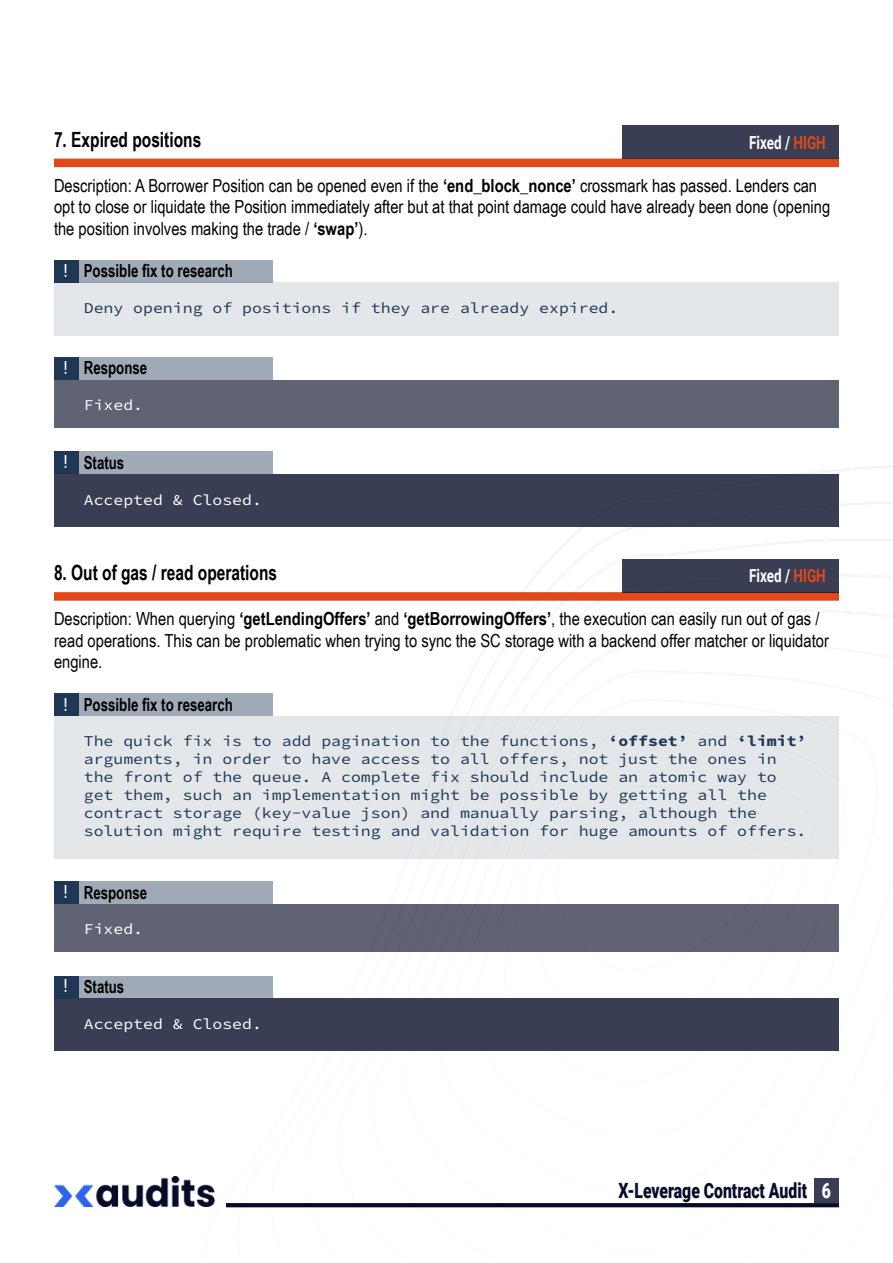
<style>
.page{position:relative;width:893px;height:1263px;background:#fff}
.page>*{position:absolute;margin:0;border:0;box-sizing:border-box;transform-origin:0 0}
.t1{font:700 21px "Arial Narrow";color:#000;scale:.9 1}
.t2{font:900 21px "Roboto";color:#060b27;scale:.75 1}
.t3{font:900 21px "Roboto";color:#fff;scale:.75 1}
.t4{font:18px/21.6px "Arial Narrow";color:#000}
.t5{font:700 18px "Arial Narrow";color:#000;scale:.9 1}
.t6{font:700 18px "Roboto";color:#fff;scale:.75 1}
.t7{font:500 18px "Roboto";color:#fff;scale:.75 1}
.t8{font:15px/18px "Source Code Variable";color:#1e3754;scale:1.1 1}
.t9{font:15px "Source Code Variable";color:#fff;scale:1.1 1}
.s1{color:#e1491a}
.s2{font-weight:700}
</style>
<div class="page">
<img style="left:203px;top:464px;width:690px;height:744px">
<div style="left:814px;top:1178px;width:25px;height:25px;background:#3a3e54"></div>
<img style="left:54px;top:1176px;width:160px;height:30px">
<svg style="left:226px;top:1203px;width:613px;height:4px;background:#0a0f2a"></svg>
<div style="left:54px;top:716px;width:785px;height:142px;background:#e4e7ea"></div>
<div style="left:54px;top:693px;width:24px;height:23px;background:#1d3754"></div>
<div style="left:78px;top:693px;width:194px;height:23px;background:#a0abb7"></div>
<div style="left:54px;top:592px;width:785px;height:9px;background:#e1491a"></div>
<div style="left:622px;top:559px;width:217px;height:33px;background:#3a3e54"></div>
<div style="left:54px;top:282px;width:785px;height:53px;background:#e4e7ea"></div>
<div style="left:54px;top:260px;width:24px;height:22px;background:#1d3754"></div>
<div style="left:78px;top:260px;width:194px;height:22px;background:#a0abb7"></div>
<div style="left:54px;top:159px;width:785px;height:8px;background:#e1491a"></div>
<div style="left:622px;top:125px;width:217px;height:34px;background:#3a3e54"></div>
<div style="left:54px;top:380px;width:785px;height:48px;background:#5f6374"></div>
<div style="left:54px;top:357px;width:24px;height:23px;background:#1d3754"></div>
<div style="left:78px;top:357px;width:194px;height:23px;background:#a0abb7"></div>
<div style="left:54px;top:904px;width:785px;height:48px;background:#5f6374"></div>
<div style="left:54px;top:881px;width:24px;height:23px;background:#1d3754"></div>
<div style="left:78px;top:881px;width:194px;height:23px;background:#a0abb7"></div>
<div style="left:54px;top:474px;width:785px;height:52px;background:#3a3e54"></div>
<div style="left:54px;top:452px;width:24px;height:22px;background:#1d3754"></div>
<div style="left:78px;top:452px;width:194px;height:22px;background:#a0abb7"></div>
<div style="left:54px;top:998px;width:785px;height:53px;background:#3a3e54"></div>
<div style="left:54px;top:976px;width:24px;height:22px;background:#1d3754"></div>
<div style="left:78px;top:976px;width:194px;height:22px;background:#a0abb7"></div>
<p class="t1" style="left:54px;top:123px;width:165px">7. Expired positions</p>
<p class="t6" style="left:749px;top:130px;width:104px">Fixed / <span class="s1">HIGH</span></p>
<p class="t4" style="left:54px;top:174px;width:778px">Description: A Borrower Position can be opened even if the <span class="s2">‘end_block_nonce’</span> crossmark has passed. Lenders can opt to close or liquidate the Position immediately after but at that point damage could have already been done (opening the position involves making the trade / <span class="s2">‘swap’</span>).</p>
<p class="t7" style="left:64px;top:258px;width:6px">!</p>
<p class="t5" style="left:84px;top:257px;width:167px">Possible fix to research</p>
<p class="t8" style="left:84px;top:299px;width:488px">Deny opening of positions if they are already expired.</p>
<p class="t7" style="left:64px;top:355px;width:6px">!</p>
<p class="t5" style="left:84px;top:354px;width:72px">Response</p>
<p class="t9" style="left:84px;top:394px;width:56px">Fixed.</p>
<p class="t7" style="left:64px;top:449px;width:6px">!</p>
<p class="t5" style="left:84px;top:449px;width:47px">Status</p>
<p class="t9" style="left:84px;top:489px;width:164px">Accepted &amp; Closed.</p>
<p class="t1" style="left:54px;top:557px;width:249px">8. Out of gas / read operations</p>
<p class="t6" style="left:749px;top:563px;width:104px">Fixed / <span class="s1">HIGH</span></p>
<p class="t4" style="left:54px;top:607px;width:776px">Description: When querying <span class="s2">‘getLendingOffers’</span> and <span class="s2">‘getBorrowingOffers’</span>, the execution can easily run out of gas / read operations. This can be problematic when trying to sync the SC storage with a backend offer matcher or liquidator engine.</p>
<p class="t7" style="left:64px;top:691px;width:6px">!</p>
<p class="t5" style="left:84px;top:691px;width:167px">Possible fix to research</p>
<p class="t8" style="left:84px;top:733px;width:658px">The quick fix is to add pagination to the functions, ‘offset’ and ‘limit’ arguments, in order to have access to all offers, not just the ones in the front of the queue. A complete fix should include an atomic way to get them, such an implementation might be possible by getting all the contract storage (key-value json) and manually parsing, although the solution might require testing and validation for huge amounts of offers.</p>
<p class="t7" style="left:64px;top:879px;width:6px">!</p>
<p class="t5" style="left:84px;top:878px;width:72px">Response</p>
<p class="t9" style="left:84px;top:918px;width:56px">Fixed.</p>
<p class="t7" style="left:64px;top:973px;width:6px">!</p>
<p class="t5" style="left:84px;top:973px;width:47px">Status</p>
<p class="t9" style="left:84px;top:1013px;width:164px">Accepted &amp; Closed.</p>
<p class="t2" style="left:619px;top:1176px;width:253px">X-Leverage Contract Audit</p>
<p class="t3" style="left:822px;top:1176px;width:14px">6</p>
</div>
